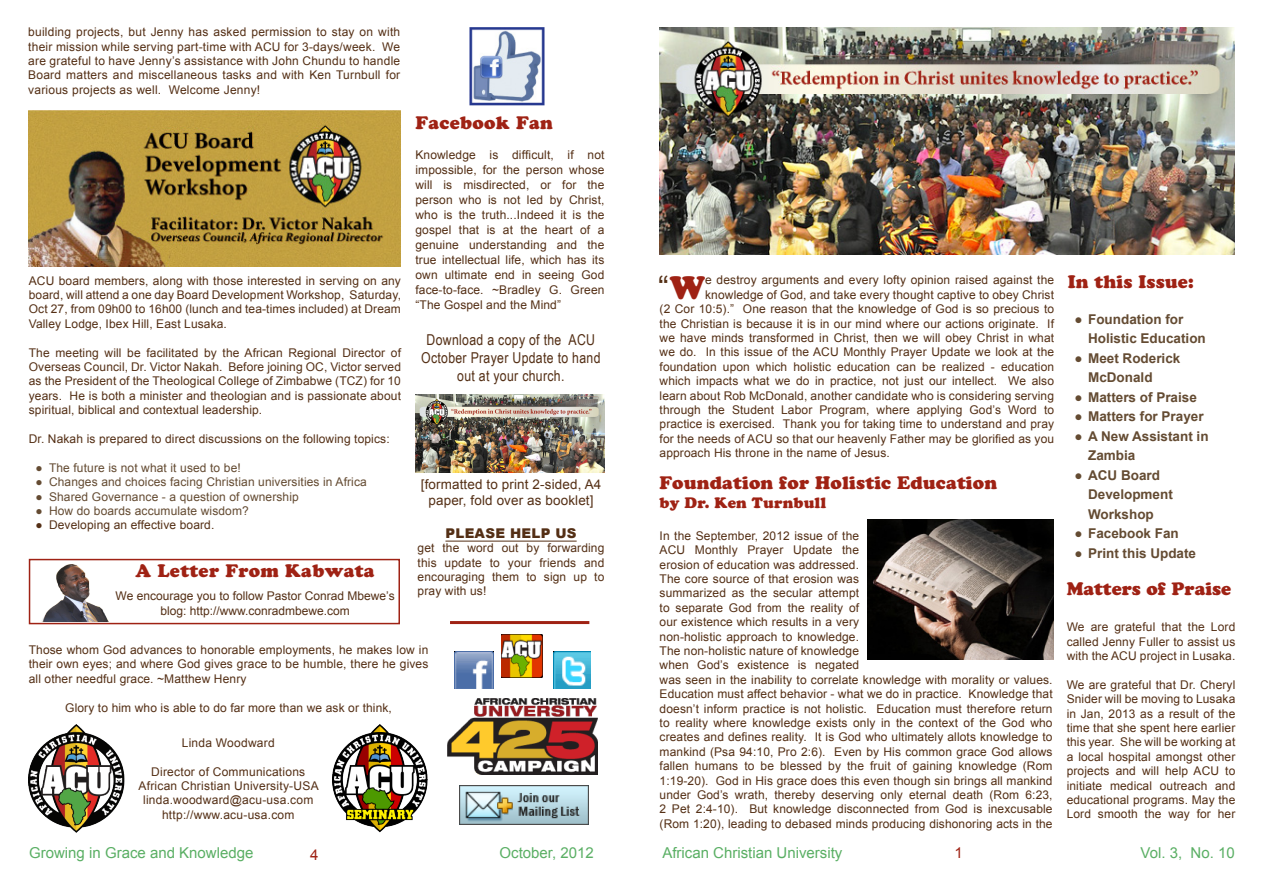
<style>
.page{position:relative;width:1263px;height:893px;background:#fff}
.page>*{position:absolute;margin:0;border:0;box-sizing:border-box;transform-origin:0 0}
.t1{font:32.1px "Arial";color:#542f15}
.t2{font:18px "Cooper Black Std";letter-spacing:.01em;color:#9f2214}
.t3{font:15px "Arial";color:#5aaf64}
.t4{font:15px/18px "Arial Narrow";letter-spacing:.02em;color:#542f15;text-align:center}
.t5{font:15px "Cooper Black Std";letter-spacing:.01em;color:#9f2214}
.t6{font:15px "Arial";color:#9f2214}
.t7{font:700 13.5px/19.5px "Arial";color:#644b32}
.t8{font:13.5px/16.2px "Arial";letter-spacing:.01em;color:#542f15;text-align:center}
.t9{font:900 13.5px "Arial";letter-spacing:.02em;color:#542f15}
.t10{font:12px/14.4px "Arial";letter-spacing:.01em;color:#542f15;text-align:justify}
.t11{font:12px "Arial";letter-spacing:.01em;color:#644b32}
.s1{font-family:"Cooper Black Std";color:#9f2214}
</style>
<div class="page">
<div style="left:29px;top:559px;width:371px;height:65px;border:2px solid #9f2214"></div>
<img style="left:31px;top:565px;width:77px;height:56px">
<img style="left:448px;top:698px;width:149px;height:76px">
<img style="left:459px;top:786px;width:130px;height:38px">
<img style="left:454px;top:652px;width:39px;height:36px">
<img style="left:554px;top:652px;width:36px;height:36px">
<hr style="left:450px;top:621px;width:139px;height:3px;background:#9f2214">
<img style="left:867px;top:520px;width:186px;height:139px">
<img style="left:29px;top:724px;width:95px;height:108px">
<img style="left:332px;top:724px;width:95px;height:108px">
<img style="left:415px;top:394px;width:189px;height:78px">
<img style="left:29px;top:111px;width:371px;height:156px">
<hr style="left:445px;top:541px;width:132px;height:1px;background:#542f15">
<img style="left:502px;top:634px;width:41px;height:43px">
<img style="left:469px;top:27px;width:75px;height:79px">
<img style="left:660px;top:27px;width:574px;height:227px">
<p class="t10" style="left:28px;top:25px;width:374px">building projects, but Jenny has asked permission to stay on with their mission while serving part-time with ACU for 3-days/week. We are grateful to have Jenny’s assistance with John Chundu to handle Board matters and miscellaneous tasks and with Ken Turnbull for various projects as well. Welcome Jenny!</p>
<p class="t10" style="left:29px;top:273px;width:374px">ACU board members, along with those interested in serving on any board, will attend a one day Board Development Workshop, Saturday, Oct 27, from 09h00 to 16h00 (lunch and tea-times included) at Dream Valley Lodge, Ibex Hill, East Lusaka.</p>
<p class="t10" style="left:29px;top:345px;width:374px">The meeting will be facilitated by the African Regional Director of Overseas Council, Dr. Victor Nakah. Before joining OC, Victor served as the President of the Theological College of Zimbabwe (TCZ) for 10 years. He is both a minister and theologian and is passionate about spiritual, biblical and contextual leadership.</p>
<p class="t10" style="left:29px;top:432px;width:362px">Dr. Nakah is prepared to direct discussions on the following topics:</p>
<p class="t11" style="left:36px;top:460px;width:207px">● The future is not what it used to be!</p>
<p class="t11" style="left:36px;top:474px;width:333px">● Changes and choices facing Christian universities in Africa</p>
<p class="t11" style="left:36px;top:488px;width:265px">● Shared Governance - a question of ownership</p>
<p class="t11" style="left:36px;top:503px;width:215px">● How do boards accumulate wisdom?</p>
<p class="t10" style="left:36px;top:518px;width:180px">● Developing an effective board.</p>
<h2 class="t2" style="left:136px;top:560px;width:241px">A Letter From Kabwata</h2>
<p class="t10" style="left:116px;top:588px;width:281px;line-height:15px;text-align:center">We encourage you to follow Pastor Conrad Mbewe’s blog: http://www.conradmbewe.com</p>
<p class="t2" style="left:415px;top:111px;width:139px">Facebook Fan</p>
<p class="t10" style="left:415px;top:147px;width:190px;line-height:15px">Knowledge is difficult, if not impossible, for the person whose will is misdirected, or for the person who is not led by Christ, who is the truth...Indeed it is the gospel that is at the heart of a genuine understanding and the true intellectual life, which has its own ultimate end in seeing God face-to-face. ~Bradley G. Green “The Gospel and the Mind”</p>
<p class="t4" style="left:421px;top:330px;width:181px">Download a copy of the ACU<br>October Prayer Update to hand out at your church.</p>
<p class="t8" style="left:421px;top:476px;width:182px">[formatted to print 2-sided, A4 paper, fold over as booklet]</p>
<p class="t9" style="left:445px;top:523px;width:133px">PLEASE HELP US</p>
<p class="t10" style="left:418px;top:541px;width:188px">get the word out by forwarding this update to your friends and encouraging them to sign up to pray with us!</p>
<p class="t10" style="left:29px;top:643px;width:401px">Those whom God advances to honorable employments, he makes low in their own eyes; and where God gives grace to be humble, there he gives all other needful grace. ~Matthew Henry</p>
<p class="t10" style="left:65px;top:700px;width:328px">Glory to him who is able to do far more than we ask or think,</p>
<p class="t10" style="left:182px;top:735px;width:94px">Linda Woodward</p>
<p class="t10" style="left:151px;top:764px;width:156px">Director of Communications</p>
<p class="t10" style="left:139px;top:779px;width:182px">African Christian University-USA</p>
<p class="t10" style="left:143px;top:793px;width:172px">linda.woodward@acu-usa.com</p>
<p class="t10" style="left:162px;top:807px;width:134px">http://www.acu-usa.com</p>
<p class="t1" style="left:658px;top:266px;width:48px">“<span class="s1">W</span></p>
<p class="t10" style="left:705px;top:273px;width:350px">e destroy arguments and every lofty opinion raised against the</p>
<p class="t10" style="left:705px;top:287px;width:350px">knowledge of God, and take every thought captive to obey Christ</p>
<p class="t10" style="left:660px;top:302px;width:396px">(2 Cor 10:5).” One reason that the knowledge of God is so precious to</p>
<p class="t10" style="left:660px;top:316px;width:396px">the Christian is because it is in our mind where our actions originate. If</p>
<p class="t10" style="left:660px;top:331px;width:396px">we have minds transformed in Christ, then we will obey Christ in what</p>
<p class="t10" style="left:660px;top:345px;width:396px">we do. In this issue of the ACU Monthly Prayer Update we look at the</p>
<p class="t10" style="left:660px;top:359px;width:396px">foundation upon which holistic education can be realized - education</p>
<p class="t10" style="left:660px;top:374px;width:396px">which impacts what we do in practice, not just our intellect. We also</p>
<p class="t10" style="left:660px;top:388px;width:396px">learn about Rob McDonald, another candidate who is considering serving</p>
<p class="t10" style="left:660px;top:403px;width:396px">through the Student Labor Program, where applying God’s Word to</p>
<p class="t10" style="left:660px;top:417px;width:396px">practice is exercised. Thank you for taking time to understand and pray</p>
<p class="t10" style="left:660px;top:431px;width:396px">for the needs of ACU so that our heavenly Father may be glorified as you</p>
<p class="t10" style="left:660px;top:446px;width:232px">approach His throne in the name of Jesus.</p>
<p class="t2" style="left:660px;top:472px;width:339px">Foundation for Holistic Education</p>
<p class="t5" style="left:660px;top:494px;width:168px">by Dr. Ken Turnbull</p>
<p class="t10" style="left:660px;top:528px;width:395px;text-align:left">In the September, 2012 issue of the<br>ACU Monthly Prayer Update the<br>erosion of education was addressed.<br>The core source of that erosion was<br>summarized as the secular attempt<br>to separate God from the reality of<br>our existence which results in a very<br>non-holistic approach to knowledge.<br>The non-holistic nature of knowledge<br>when God’s existence is negated<br>was seen in the inability to correlate knowledge with morality or values.<br>Education must affect behavior - what we do in practice. Knowledge that doesn’t inform practice is not holistic. Education must therefore return to reality where knowledge exists only in the context of the God who creates and defines reality. It is God who ultimately allots knowledge to mankind (Psa 94:10, Pro 2:6). Even by His common grace God allows fallen humans to be blessed by the fruit of gaining knowledge (Rom 1:19-20). God in His grace does this even though sin brings all mankind under God’s wrath, thereby deserving only eternal death (Rom 6:23, 2 Pet 2:4-10). But knowledge disconnected from God is inexcusable (Rom 1:20), leading to debased minds producing dishonoring acts in the</p>
<p class="t2" style="left:1068px;top:271px;width:127px">In this Issue:</p>
<p class="t7" style="left:1088px;top:310px;width:119px;text-indent:-14px">● Foundation for<br>Holistic Education</p>
<p class="t7" style="left:1088px;top:349px;width:94px;text-indent:-14px">● Meet Roderick<br>McDonald</p>
<p class="t7" style="left:1074px;top:388px;width:124px">● Matters of Praise</p>
<p class="t7" style="left:1074px;top:407px;width:131px">● Matters for Prayer</p>
<p class="t7" style="left:1088px;top:427px;width:122px;text-indent:-14px">● A New Assistant in<br>Zambia</p>
<p class="t7" style="left:1088px;top:466px;width:86px;text-indent:-14px">● ACU Board<br>Development<br>Workshop</p>
<p class="t7" style="left:1074px;top:524px;width:106px">● Facebook Fan</p>
<p class="t7" style="left:1074px;top:544px;width:123px">● Print this Update</p>
<p class="t2" style="left:1067px;top:578px;width:166px">Matters of Praise</p>
<p class="t10" style="left:1067px;top:620px;width:170px">We are grateful that the Lord called Jenny Fuller to assist us with the ACU project in Lusaka.</p>
<p class="t10" style="left:1067px;top:677px;width:170px">We are grateful that Dr. Cheryl Snider will be moving to Lusaka in Jan, 2013 as a result of the time that she spent here earlier this year. She will be working at a local hospital amongst other projects and will help ACU to initiate medical outreach and educational programs. May the Lord smooth the way for her</p>
<p class="t3" style="left:29px;top:843px;width:226px">Growing in Grace and Knowledge</p>
<p class="t6" style="left:310px;top:845px;width:10px">4</p>
<p class="t3" style="left:499px;top:843px;width:96px">October, 2012</p>
<p class="t3" style="left:662px;top:843px;width:182px">African Christian University</p>
<p class="t6" style="left:954px;top:843px;width:10px">1</p>
<p class="t3" style="left:1140px;top:843px;width:96px">Vol. 3, No. 10</p>
</div>
